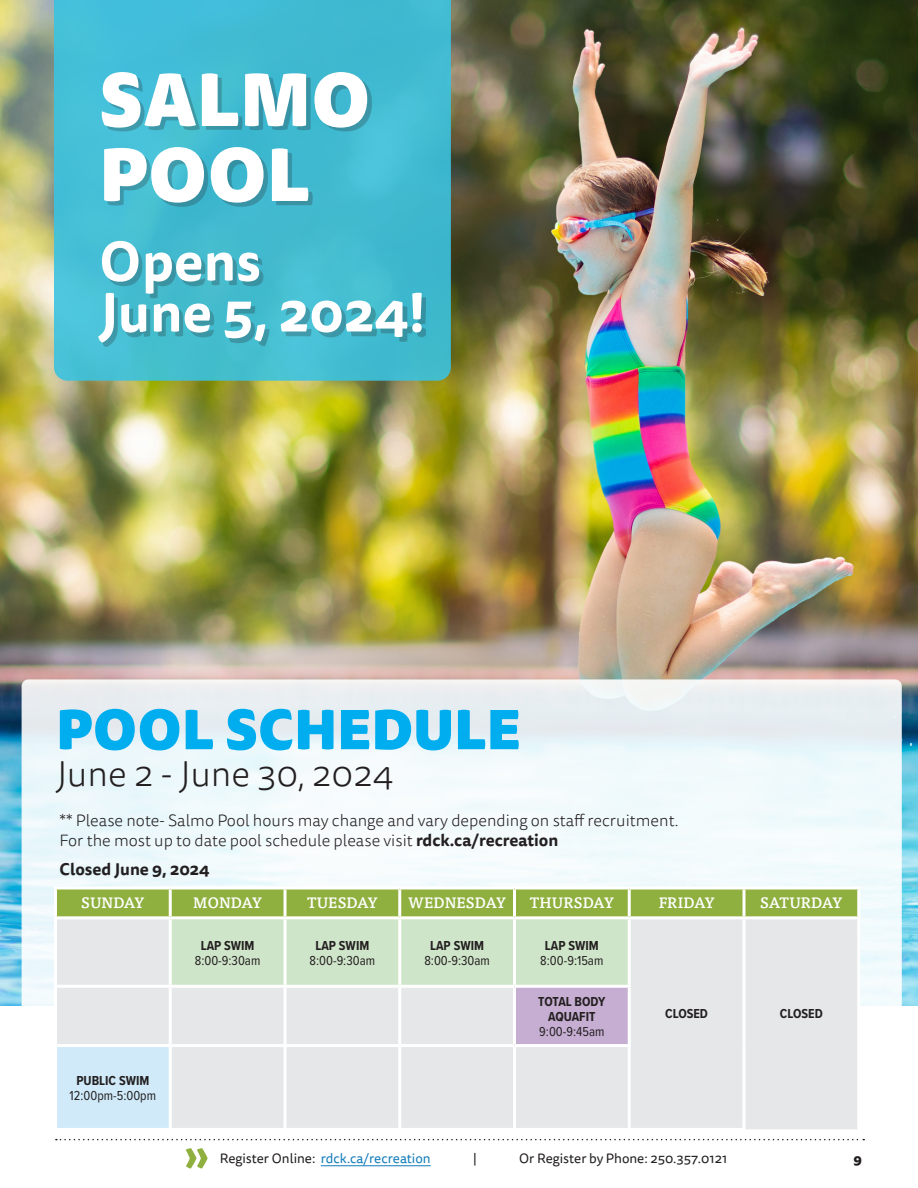
<style>
.page{position:relative;width:918px;height:1188px;background:#fff}
.page>*{position:absolute;margin:0;border:0;box-sizing:border-box;transform-origin:0 0}
.page_big_title{font:900 72px/75px "Tisa Sans Pro";letter-spacing:.01em;color:#fff}
.page_big_title-2{font:700 54px/51px "Tisa Sans Pro";color:#fff}
.page_big_title-3{font:900 54px "Tisa Sans Pro";letter-spacing:.01em;color:#00aeef}
.page_big_title-4{font:300 36px "Tisa Sans Pro";color:#231f20}
.LG_Program_Description{font:300 16.5px/19.8px "Tisa Sans Pro";color:#231f20}
.LG_Program_Description-2{font:700 16.5px "Tisa Sans Pro";color:#231f20}
.table_header_center{font:500 15px "Tisa Pro";letter-spacing:.01em;color:#fff}
.table_body{font:13.5px/15px "Proxima Nova Cond";color:#231f20;text-align:center}
.table_body-2{font:700 13.5px/15px "Proxima Nova Cond";color:#231f20;text-align:center}
.t1{font:13.5px "Tisa Sans Pro";color:#167fbc}
.t2{font:13.5px "Tisa Sans Pro";color:#231f20}
.t3{font:800 13.5px "Tisa Sans Pro";color:#231f20}
.s1{font-weight:700}
.s2{font-weight:400}
.s3{color:#231f20}
</style>
<div class="page">
<svg style="left:56px;top:1139px;width:808px;height:1px"></svg>
<hr style="left:321px;top:1165px;width:110px;height:1px;background:#167fbc">
<svg style="left:186px;top:1148px;width:22px;height:21px"></svg>
<img style="left:0;top:0;width:918px;height:1005px">
<div style="left:22px;top:679px;width:880px;height:386px;background:linear-gradient(to right,#edf5f9,#f0f7fa);border-radius:7px"></div>
<svg style="left:54px;top:0;width:397px;height:381px;background:#42bcd3"></svg>
<div style="left:103px;top:76px;width:323px;height:271px;background:#231f20;opacity:.25"></div>
<svg style="left:57px;top:890px;width:800px;height:239px;background:#d6ded0"></svg>
<svg style="left:54px;top:886px;width:116px;height:4px"></svg>
<hr style="left:54px;top:889px;width:3px;height:27px;background:#fff">
<svg style="left:170px;top:886px;width:115px;height:4px"></svg>
<hr style="left:169px;top:889px;width:3px;height:27px;background:#fff">
<svg style="left:285px;top:886px;width:115px;height:4px"></svg>
<hr style="left:284px;top:889px;width:2px;height:27px;background:#fff">
<svg style="left:400px;top:886px;width:114px;height:4px"></svg>
<hr style="left:398px;top:889px;width:3px;height:27px;background:#fff">
<svg style="left:514px;top:886px;width:115px;height:4px"></svg>
<hr style="left:513px;top:889px;width:3px;height:27px;background:#fff">
<svg style="left:629px;top:886px;width:115px;height:4px"></svg>
<hr style="left:628px;top:889px;width:3px;height:27px;background:#fff">
<svg style="left:744px;top:886px;width:116px;height:4px"></svg>
<svg style="left:742px;top:889px;width:4px;height:27px"></svg>
<hr style="left:857px;top:889px;width:3px;height:27px;background:#fff">
<hr style="left:54px;top:916px;width:116px;height:3px;background:#fff">
<hr style="left:54px;top:919px;width:3px;height:66px;background:#fff">
<hr style="left:744px;top:916px;width:116px;height:3px;background:#fff">
<hr style="left:857px;top:919px;width:3px;height:67px;background:#fff">
<hr style="left:54px;top:985px;width:116px;height:3px;background:#fff">
<hr style="left:54px;top:988px;width:3px;height:56px;background:#fff">
<hr style="left:169px;top:988px;width:3px;height:56px;background:#fff">
<hr style="left:284px;top:988px;width:2px;height:56px;background:#fff">
<hr style="left:398px;top:988px;width:3px;height:56px;background:#fff">
<hr style="left:857px;top:986px;width:3px;height:60px;background:#fff">
<hr style="left:857px;top:1046px;width:3px;height:83px;background:#fff">
<hr style="left:514px;top:1128px;width:115px;height:3px;background:#fff">
<hr style="left:284px;top:919px;width:2px;height:66px;background:#fff">
<hr style="left:398px;top:919px;width:3px;height:66px;background:#fff">
<hr style="left:513px;top:919px;width:3px;height:66px;background:#fff">
<hr style="left:170px;top:916px;width:115px;height:3px;background:#fff">
<hr style="left:169px;top:919px;width:3px;height:66px;background:#fff">
<hr style="left:285px;top:916px;width:115px;height:3px;background:#fff">
<hr style="left:400px;top:916px;width:114px;height:3px;background:#fff">
<hr style="left:514px;top:916px;width:115px;height:3px;background:#fff">
<hr style="left:170px;top:985px;width:115px;height:3px;background:#fff">
<hr style="left:285px;top:985px;width:115px;height:3px;background:#fff">
<hr style="left:400px;top:985px;width:114px;height:3px;background:#fff">
<hr style="left:514px;top:985px;width:117px;height:3px;background:#fff">
<hr style="left:513px;top:988px;width:3px;height:56px;background:#fff">
<hr style="left:514px;top:1044px;width:117px;height:3px;background:#fff">
<hr style="left:54px;top:1044px;width:116px;height:3px;background:#fff">
<hr style="left:54px;top:1047px;width:3px;height:81px;background:#fff">
<hr style="left:170px;top:1044px;width:115px;height:3px;background:#fff">
<hr style="left:169px;top:1047px;width:3px;height:81px;background:#fff">
<hr style="left:285px;top:1044px;width:115px;height:3px;background:#fff">
<hr style="left:284px;top:1047px;width:2px;height:81px;background:#fff">
<hr style="left:400px;top:1044px;width:114px;height:3px;background:#fff">
<hr style="left:398px;top:1047px;width:3px;height:81px;background:#fff">
<hr style="left:513px;top:1047px;width:3px;height:81px;background:#fff">
<hr style="left:54px;top:1128px;width:116px;height:3px;background:#fff">
<hr style="left:170px;top:1128px;width:115px;height:3px;background:#fff">
<hr style="left:285px;top:1128px;width:115px;height:3px;background:#fff">
<hr style="left:400px;top:1128px;width:114px;height:3px;background:#fff">
<hr style="left:629px;top:916px;width:115px;height:3px;background:#fff">
<hr style="left:628px;top:919px;width:3px;height:66px;background:#fff">
<hr style="left:742px;top:919px;width:4px;height:67px;background:#f6f6f6">
<hr style="left:628px;top:988px;width:3px;height:56px;background:#fff">
<hr style="left:742px;top:986px;width:4px;height:60px;background:#f5f5f6">
<hr style="left:628px;top:1047px;width:3px;height:81px;background:#fff">
<hr style="left:742px;top:1046px;width:4px;height:82px;background:#f7f7f8">
<hr style="left:629px;top:1128px;width:117px;height:3px;background:#fff">
<p class="page_big_title" style="left:100px;top:61px;width:272px">SALMO<br>POOL</p>
<p class="page_big_title-2" style="left:99px;top:236px;width:328px">Opens<br>June 5, 2024!</p>
<p class="page_big_title-3" style="left:56px;top:686px;width:466px">POOL SCHEDULE</p>
<p class="page_big_title-4" style="left:56px;top:750px;width:339px">June 2 - June 30, 2024</p>
<p class="LG_Program_Description" style="left:59px;top:811px;width:621px">** Please note- Salmo Pool hours may change and vary depending on staff recruitment.<br>For the most up to date pool schedule please visit <span class="s1">rdck.ca/recreation</span></p>
<p class="LG_Program_Description-2" style="left:59px;top:857px;width:152px">Closed June 9, 2024</p>
<p class="table_header_center" style="left:81px;top:892px;width:65px">SUNDAY</p>
<p class="table_header_center" style="left:193px;top:892px;width:70px">MONDAY</p>
<p class="table_header_center" style="left:307px;top:892px;width:72px">TUESDAY</p>
<p class="table_header_center" style="left:408px;top:892px;width:99px">WEDNESDAY</p>
<p class="table_header_center" style="left:530px;top:892px;width:85px">THURSDAY</p>
<p class="table_header_center" style="left:659px;top:892px;width:57px">FRIDAY</p>
<p class="table_header_center" style="left:760px;top:892px;width:84px">SATURDAY</p>
<p class="table_body" style="left:195px;top:937px;width:67px"><span class="s1">LAP SWIM<br></span>8:00-9:30am</p>
<p class="table_body" style="left:310px;top:937px;width:67px"><span class="s1">LAP SWIM<br></span>8:00-9:30am</p>
<p class="table_body" style="left:424px;top:937px;width:67px"><span class="s1">LAP SWIM<br></span>8:00-9:30am</p>
<p class="table_body" style="left:540px;top:937px;width:65px"><span class="s1">LAP SWIM<br></span>8:00-9:15am</p>
<p class="table_body" style="left:70px;top:1073px;width:88px"><span class="s1">PUBLIC SWIM<br></span>12:00pm-5:00pm</p>
<p class="table_body-2" style="left:538px;top:994px;width:69px">TOTAL BODY<br>AQUAFIT<br><span class="s2">9:00-9:45am</span></p>
<p class="table_body-2" style="left:665px;top:1005px;width:44px">CLOSED</p>
<p class="table_body-2" style="left:780px;top:1005px;width:44px">CLOSED</p>
<p class="t1" style="left:220px;top:1149px;width:213px"><span class="s3">Register Online:</span> rdck.ca/recreation</p>
<p class="t2" style="left:473px;top:1149px;width:5px">|</p>
<p class="t2" style="left:519px;top:1149px;width:210px">Or Register by Phone: 250.357.0121</p>
<p class="t3" style="left:854px;top:1149px;width:10px">9</p>
</div>
